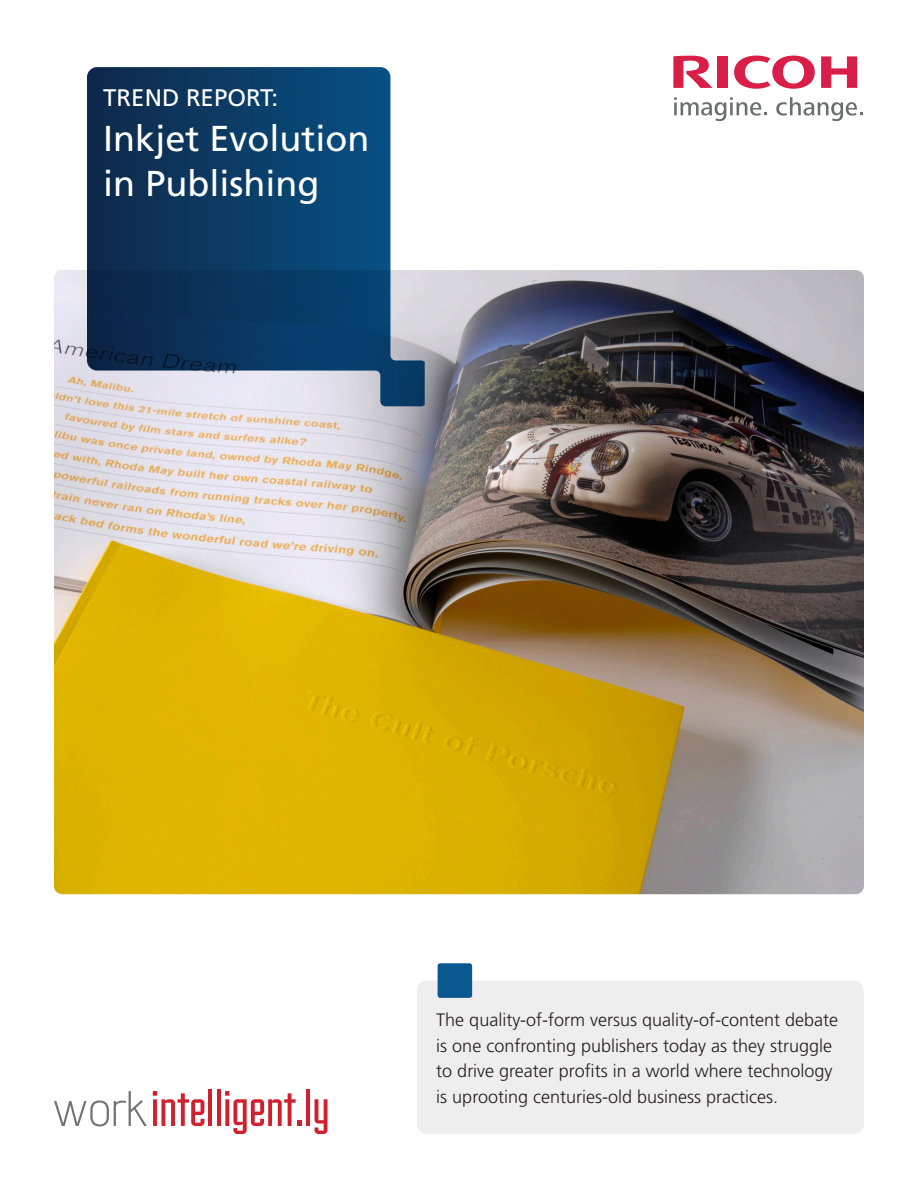
<style>
.page{position:relative;width:918px;height:1188px;background:#fff}
.page>*{position:absolute;margin:0;border:0;box-sizing:border-box;transform-origin:0 0}
.t1{font:36px/45px "Frutiger";color:#fff}
.t2{font:24px "Frutiger";color:#fff}
.t3{font:300 18px/25.5px "Frutiger";color:#231f20}
</style>
<div class="page">
<div style="left:417px;top:981px;width:447px;height:153px;background:#eeeeef;border-radius:11px"></div>
<img style="left:54px;top:270px;width:810px;height:624px">
<svg style="left:734px;top:56px;width:81px;height:33px"></svg>
<svg style="left:821px;top:56px;width:36px;height:32px"></svg>
<div style="left:717px;top:56px;width:11px;height:32px;background:#d91e47"></div>
<svg style="left:673px;top:56px;width:39px;height:32px"></svg>
<svg style="left:674px;top:97px;width:93px;height:25px"></svg>
<svg style="left:776px;top:97px;width:87px;height:25px"></svg>
<svg style="left:87px;top:67px;width:338px;height:339px;background:#32587c"></svg>
<div style="left:438px;top:963px;width:34px;height:35px;background:#0b578f;border-radius:3px"></div>
<svg style="left:54px;top:1091px;width:93px;height:35px"></svg>
<svg style="left:153px;top:1091px;width:51px;height:35px"></svg>
<hr style="left:209px;top:1089px;width:3px;height:37px;background:#d1202d">
<hr style="left:217px;top:1089px;width:4px;height:37px;background:#d1202d">
<svg style="left:225px;top:1091px;width:77px;height:43px"></svg>
<hr style="left:306px;top:1089px;width:4px;height:37px;background:#d1202d">
<svg style="left:315px;top:1099px;width:13px;height:35px"></svg>
<p class="t2" style="left:103px;top:83px;width:176px">TREND REPORT:</p>
<p class="t1" style="left:103px;top:115px;width:268px">Inkjet Evolution in Publishing</p>
<p class="t3" style="left:436px;top:1007px;width:403px">The quality-of-form versus quality-of-content debate is one confronting publishers today as they struggle to drive greater profits in a world where technology is uprooting centuries-old business practices.</p>
</div>
